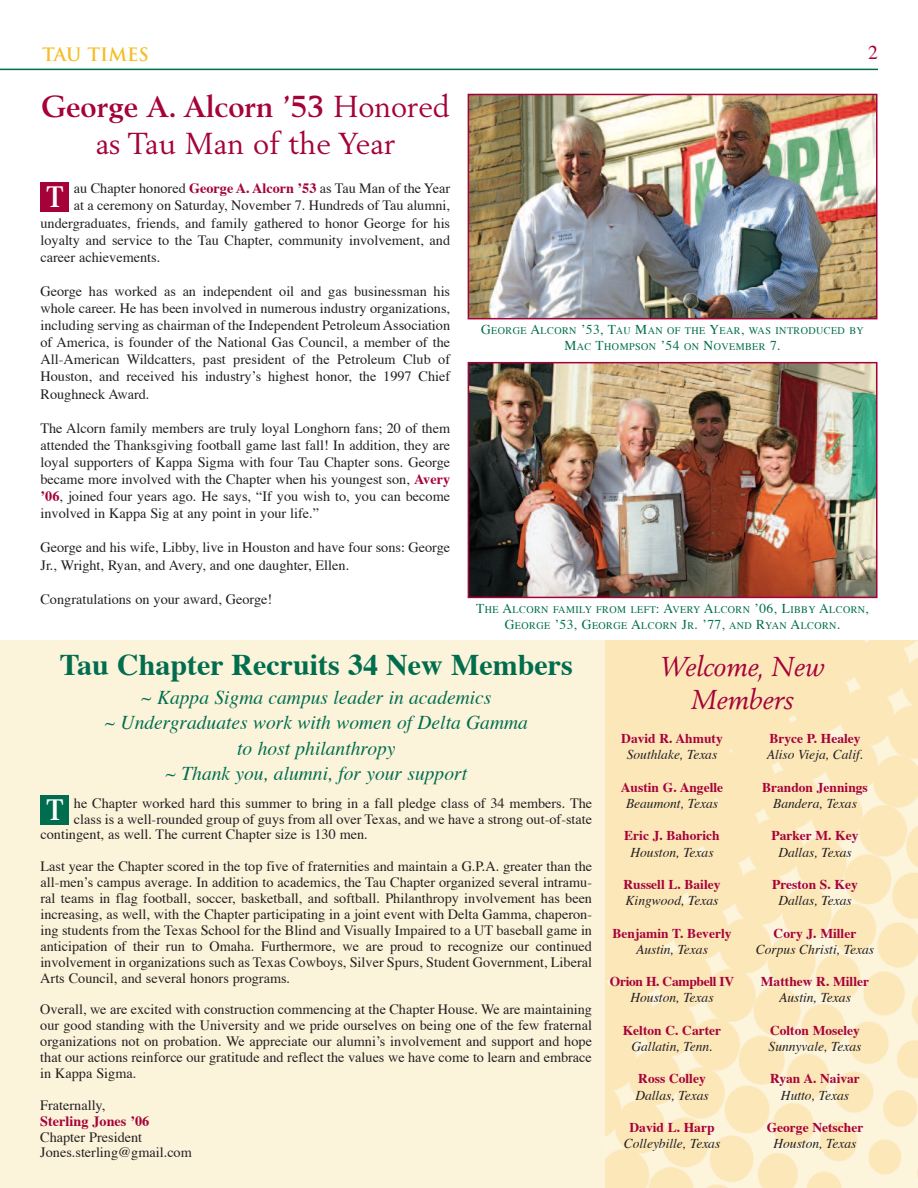
<style>
.page{position:relative;width:918px;height:1188px;background:#fff}
.page>*{position:absolute;margin:0;border:0;box-sizing:border-box;transform-origin:0 0}
.t1{font:700 31.35px "Giovanni";color:#fff;scale:.9 1}
.t2{font:30px/36.6px "Berling";color:#a5023a;text-align:center}
.t3{font:700 30px "Times";color:#006e4e}
.t4{font:italic 27px/32.7px "Berling";color:#a5023a;text-align:center}
.t5{font:italic 19.5px/25.5px "Times";color:#006e4e;text-align:center}
.t6{font:19.5px "Times";color:#a5023a}
.t7{font:700 18px "Trajan";color:#f5bd21}
.t8{font:14.25px/17.1px "Times";color:#231f20;text-align:justify}
.t9{font:700 14.25px "Times";color:#a5023a}
.t10{font:italic 13.5px "Times";color:#231f20}
.t11{font:700 13.5px "Times";color:#a5023a}
.t12{font:700 13.5px "Times";letter-spacing:-.025em;color:#a5023a}
.t13{font:10.2px/16.2px "Times";letter-spacing:.04em;color:#006e4e;text-align:center}
.s1{font-weight:700}
.s2{font-weight:700;color:#a5023a}
.s3{font-size:13.5px}
</style>
<div class="page">
<div style="left:0;top:640px;width:918px;height:548px;background:#fcf3db"></div>
<hr style="left:0;top:69px;width:878px;height:1px;background:#006e4e">
<div style="left:40px;top:183px;width:29px;height:29px;background:#a5023a"></div>
<img style="left:471px;top:97px;width:404px;height:219px">
<div style="left:468px;top:94px;width:410px;height:225px;border:2px solid #a5023a"></div>
<img style="left:471px;top:365px;width:404px;height:230px">
<div style="left:468px;top:362px;width:410px;height:236px;border:2px solid #a5023a"></div>
<div style="left:40px;top:796px;width:29px;height:29px;background:#006e4e"></div>
<img style="left:605px;top:640px;width:313px;height:547px">
<p class="t7" style="left:42px;top:44px;width:109px">TAU TIMES</p>
<h3 class="t6" style="left:868px;top:45px;width:11px">2</h3>
<h2 class="t2" style="left:41px;top:91px;width:410px"><span class="s1">George A. Alcorn ’53</span> Honored as Tau Man of the Year</h2>
<p class="t8" style="left:74px;top:181px;width:378px">au chapter honored <span class="s2">George A. Alcorn ’53</span> as Tau man of the year</p>
<p class="t8" style="left:74px;top:198px;width:378px">at a ceremony on saturday, november 7. hundreds of Tau alumni,</p>
<p class="t8" style="left:40px;top:215px;width:411px">undergraduates, friends, and family gathered to honor george for his</p>
<p class="t8" style="left:40px;top:233px;width:411px">loyalty and service to the Tau chapter, community involvement, and</p>
<p class="t8" style="left:40px;top:250px;width:121px">career achievements.</p>
<p class="t8" style="left:40px;top:284px;width:412px">george has worked as an independent oil and gas businessman his whole career. he has been involved in numerous industry organizations, including serving as chairman of the independent petroleum association of america, is founder of the national gas council, a member of the all-american wildcatters, past president of the petroleum club of houston, and received his industry’s highest honor, the 1997 chief roughneck award.</p>
<p class="t8" style="left:40px;top:421px;width:411px">The alcorn family members are truly loyal longhorn fans; 20 of them attended the Thanksgiving football game last fall! in addition, they are loyal supporters of kappa sigma with four Tau chapter sons. george became more involved with the chapter when his youngest son, <span class="s2">Avery ’06</span>, joined four years ago. he says, “if you wish to, you can become involved in kappa sig at any point in your life.”</p>
<p class="t8" style="left:40px;top:540px;width:411px">george and his wife, libby, live in houston and have four sons: george<br>Jr., wright, ryan, and avery, and one daughter, ellen.</p>
<p class="t8" style="left:40px;top:592px;width:233px">congratulations on your award, george!</p>
<h1 class="t1" style="left:47px;top:184px;width:19px">T</h1>
<p class="t13" style="left:481px;top:323px;width:384px"><span class="s3">g</span>eorge <span class="s3">a</span>lcorn <span class="s3">’53, T</span>au <span class="s3">m</span>an of The <span class="s3">y</span>ear<span class="s3">,</span> was inTroduced by <span class="s3">m</span>ac <span class="s3">T</span>hompson <span class="s3">’54</span> on <span class="s3">n</span>ovember <span class="s3">7.</span></p>
<p class="t13" style="left:476px;top:602px;width:394px"><span class="s3">T</span>he <span class="s3">a</span>lcorn family from lefT<span class="s3">: a</span>very <span class="s3">a</span>lcorn <span class="s3">’06, l</span>ibby <span class="s3">a</span>lcorn<span class="s3">, g</span>eorge <span class="s3">’53, g</span>eorge <span class="s3">a</span>lcorn <span class="s3">J</span>r<span class="s3">. ’77,</span> and <span class="s3">r</span>yan <span class="s3">a</span>lcorn<span class="s3">.</span></p>
<h2 class="t3" style="left:60px;top:653px;width:514px">Tau Chapter Recruits 34 New Members</h2>
<h3 class="t4" style="left:661px;top:652px;width:165px">Welcome, New<br>Members</h3>
<p class="t11" style="left:621px;top:733px;width:103px">David R. Ahmuty</p>
<p class="t10" style="left:627px;top:749px;width:92px">Southlake, Texas</p>
<p class="t11" style="left:621px;top:782px;width:104px">Austin G. Angelle</p>
<p class="t10" style="left:626px;top:798px;width:94px">Beaumont, Texas</p>
<p class="t11" style="left:624px;top:830px;width:97px">Eric J. Bahorich</p>
<p class="t10" style="left:631px;top:847px;width:85px">Houston, Texas</p>
<p class="t11" style="left:624px;top:879px;width:99px">Russell L. Bailey</p>
<p class="t10" style="left:626px;top:895px;width:94px">Kingwood, Texas</p>
<p class="t11" style="left:613px;top:928px;width:121px">Benjamin T. Beverly</p>
<p class="t10" style="left:636px;top:944px;width:73px">Austin, Texas</p>
<p class="t12" style="left:610px;top:976px;width:126px">Orion H. Campbell IV</p>
<p class="t10" style="left:631px;top:992px;width:85px">Houston, Texas</p>
<p class="t11" style="left:623px;top:1025px;width:100px">Kelton C. Carter</p>
<p class="t10" style="left:631px;top:1041px;width:83px">Gallatin, Tenn.</p>
<p class="t11" style="left:638px;top:1073px;width:69px">Ross Colley</p>
<p class="t10" style="left:635px;top:1090px;width:75px">Dallas, Texas</p>
<p class="t11" style="left:630px;top:1122px;width:87px">David L. Harp</p>
<p class="t10" style="left:624px;top:1138px;width:98px">Colleybille, Texas</p>
<h3 class="t5" style="left:105px;top:686px;width:425px">~ Kappa Sigma campus leader in academics<br>~ Undergraduates work with women of Delta Gamma to host philanthropy<br>~ Thank you, alumni, for your support</h3>
<p class="t11" style="left:769px;top:733px;width:93px">Bryce P. Healey</p>
<p class="t10" style="left:767px;top:749px;width:98px">Aliso Vieja, Calif.</p>
<p class="t11" style="left:762px;top:782px;width:107px">Brandon Jennings</p>
<p class="t10" style="left:773px;top:798px;width:85px">Bandera, Texas</p>
<p class="t11" style="left:772px;top:830px;width:89px">Parker M. Key</p>
<p class="t10" style="left:778px;top:847px;width:75px">Dallas, Texas</p>
<p class="t11" style="left:772px;top:879px;width:87px">Preston S. Key</p>
<p class="t10" style="left:778px;top:895px;width:75px">Dallas, Texas</p>
<p class="t11" style="left:774px;top:928px;width:84px">Cory J. Miller</p>
<p class="t10" style="left:756px;top:944px;width:120px">Corpus Christi, Texas</p>
<p class="t11" style="left:761px;top:976px;width:110px">Matthew R. Miller</p>
<p class="t10" style="left:779px;top:992px;width:73px">Austin, Texas</p>
<p class="t11" style="left:770px;top:1025px;width:91px">Colton Moseley</p>
<p class="t10" style="left:769px;top:1041px;width:94px">Sunnyvale, Texas</p>
<p class="t11" style="left:770px;top:1073px;width:91px">Ryan A. Naivar</p>
<p class="t10" style="left:781px;top:1090px;width:70px">Hutto, Texas</p>
<p class="t11" style="left:767px;top:1122px;width:98px">George Netscher</p>
<p class="t10" style="left:773px;top:1138px;width:85px">Houston, Texas</p>
<p class="t8" style="left:74px;top:796px;width:520px">he chapter worked hard this summer to bring in a fall pledge class of 34 members. The</p>
<p class="t8" style="left:74px;top:811px;width:520px">class is a well-rounded group of guys from all over Texas, and we have a strong out-of-state</p>
<p class="t8" style="left:40px;top:827px;width:329px">contingent, as well. The current chapter size is 130 men.</p>
<p class="t8" style="left:40px;top:860px;width:553px;line-height:15.9px">last year the chapter scored in the top five of fraternities and maintain a g.p.a. greater than the all-men’s campus average. in addition to academics, the Tau chapter organized several intramu&shy;ral teams in flag football, soccer, basketball, and softball. philanthropy involvement has been increasing, as well, with the chapter participating in a joint event with delta gamma, chaperon&shy;ing students from the Texas school for the blind and visually impaired to a uT baseball game in anticipation of their run to omaha. furthermore, we are proud to recognize our continued involvement in organizations such as Texas cowboys, silver spurs, student government, liberal arts council, and several honors programs.</p>
<p class="t8" style="left:40px;top:1003px;width:553px;line-height:15.9px">overall, we are excited with construction commencing at the chapter house. we are maintaining our good standing with the university and we pride ourselves on being one of the few fraternal organizations not on probation. we appreciate our alumni’s involvement and support and hope that our actions reinforce our gratitude and reflect the values we have come to learn and embrace in kappa sigma.</p>
<p class="t8" style="left:40px;top:1098px;width:67px">fraternally,</p>
<p class="t9" style="left:40px;top:1115px;width:111px">Sterling Jones ’06</p>
<p class="t8" style="left:40px;top:1130px;width:153px;line-height:15.9px">chapter president<br>Jones.sterling@gmail.com</p>
<h1 class="t1" style="left:47px;top:798px;width:19px">T</h1>
</div>
